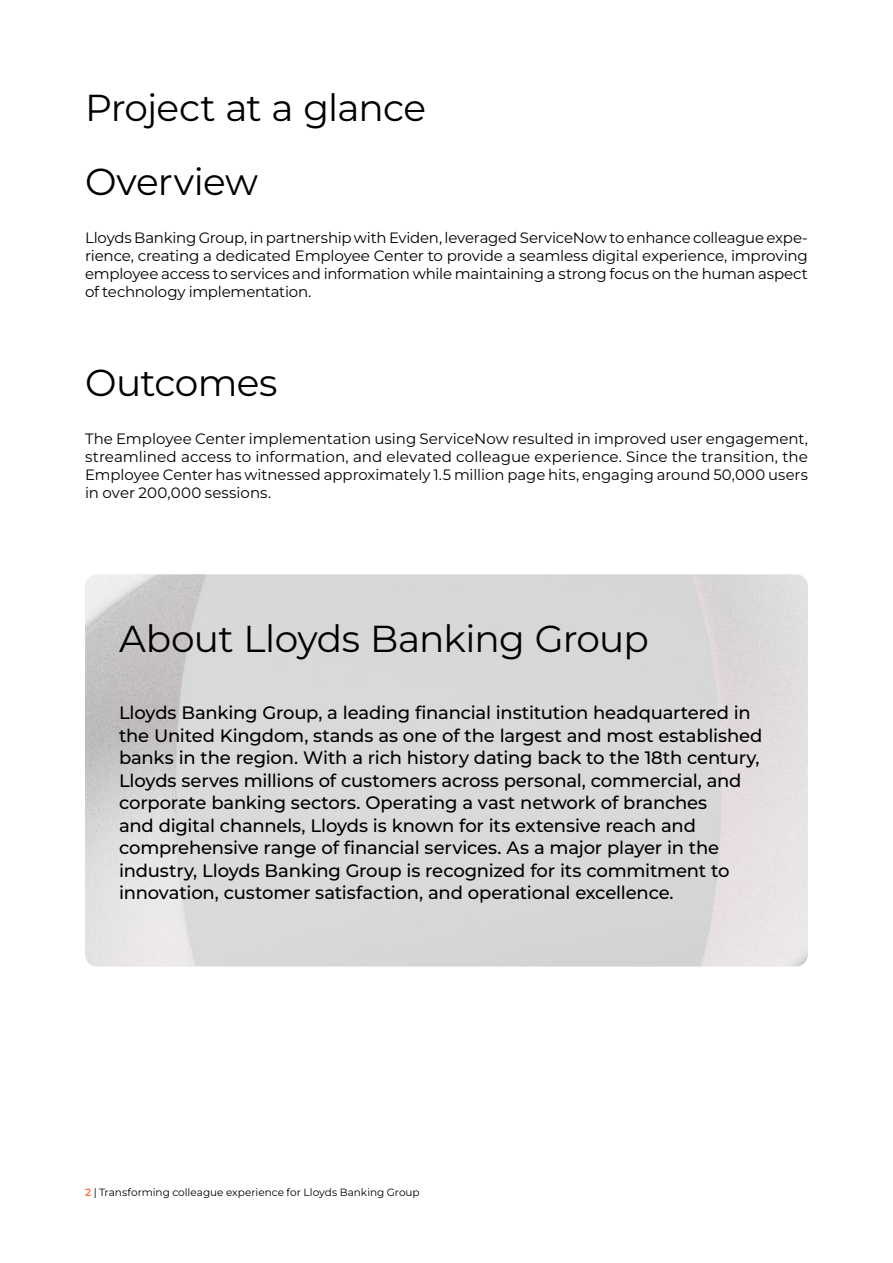
<style>
.page{position:relative;width:893px;height:1263px;background:#fff}
.page>*{position:absolute;margin:0;border:0;box-sizing:border-box;transform-origin:0 0}
.t1{font:37.5px "Montserrat";letter-spacing:-.02em;color:#000}
.t2{font:500 18px/22.5px "Montserrat";letter-spacing:-.01em;color:#000}
.t3{font:15px/18px "Montserrat";letter-spacing:-.005em;color:#000;text-align:justify}
.t4{font:10.5px "Montserrat";color:#000}
.s1{font-weight:600;color:#ff6d43}
</style>
<div class="page">
<h1 class="t1" style="left:85px;top:83px;width:343px">Project at a glance</h1>
<h1 class="t1" style="left:85px;top:156px;width:175px">Overview</h1>
<p class="t3" style="left:85px;top:228px;width:724px">Lloyds Banking Group, in partnership with Eviden, leveraged ServiceNow to enhance colleague expe&shy;rience, creating a dedicated Employee Center to provide a seamless digital experience, improving employee access to services and information while maintaining a strong focus on the human aspect of technology implementation.</p>
<h1 class="t1" style="left:85px;top:357px;width:194px">Outcomes</h1>
<p class="t3" style="left:85px;top:429px;width:724px">The Employee Center implementation using ServiceNow resulted in improved user engagement, streamlined access to information, and elevated colleague experience. Since the transition, the Employee Center has witnessed approximately 1.5 million page hits, engaging around 50,000 users in over 200,000 sessions.</p>
<h1 class="t1" style="left:119px;top:613px;width:531px">About Lloyds Banking Group</h1>
<p class="t2" style="left:119px;top:701px;width:645px">Lloyds Banking Group, a leading financial institution headquartered in the United Kingdom, stands as one of the largest and most established banks in the region. With a rich history dating back to the 18th century, Lloyds serves millions of customers across personal, commercial, and corporate banking sectors. Operating a vast network of branches<br>and digital channels, Lloyds is known for its extensive reach and comprehensive range of financial services. As a major player in the industry, Lloyds Banking Group is recognized for its commitment to innovation, customer satisfaction, and operational excellence.</p>
<p class="t4" style="left:85px;top:1185px;width:336px"><span class="s1">2</span> | Transforming colleague experience for Lloyds Banking Group</p>
</div>
